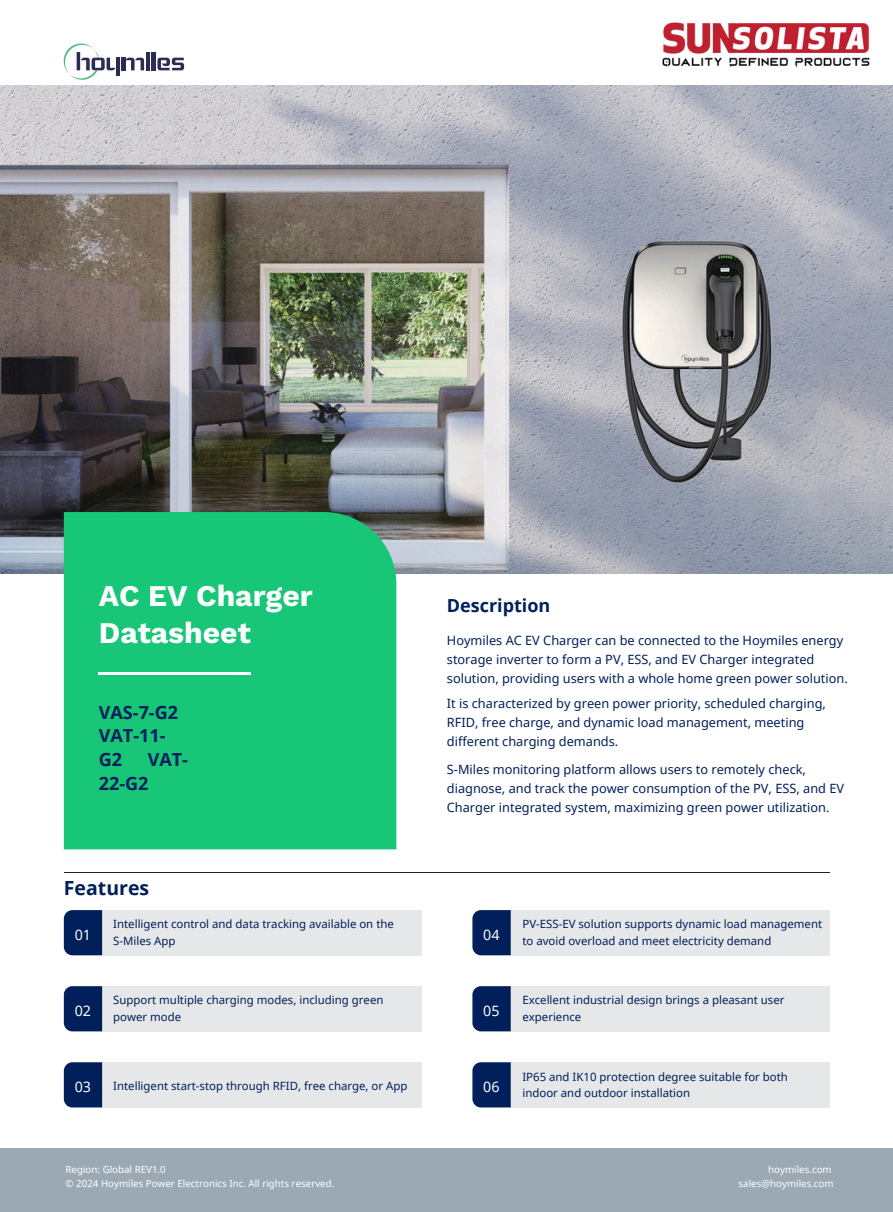
<style>
.page{position:relative;width:893px;height:1212px;background:#fff}
.page>*{position:absolute;margin:0;border:0;box-sizing:border-box;transform-origin:0 0}
.t1{font:700 30px "Work Sans";color:#fff}
.t2{font:700 19.5px "Noto Sans";color:#001f5b}
.t3{font:700 18px/23.7px "Noto Sans";color:#001f5b}
.t4{font:14.25px "Noto Sans";color:#fff}
.t5{font:12.75px/19.2px "Noto Sans";color:#001f5b}
.t6{font:11.4px/16.8px "Noto Sans";color:#001f5b}
.t7{font:9.75px/14.7px "Noto Sans";color:#fff}
</style>
<div class="page">
<img style="left:0;top:85px;width:892px;height:488px">
<div style="left:64px;top:512px;width:332px;height:337px;background:#17c676"></div>
<hr style="left:99px;top:672px;width:152px;height:2px;background:#fff">
<div style="left:102px;top:910px;width:319px;height:45px;background:#e6e7e8"></div>
<div style="left:64px;top:910px;width:38px;height:45px;background:#001f5b"></div>
<div style="left:102px;top:986px;width:319px;height:45px;background:#e6e7e8"></div>
<div style="left:64px;top:986px;width:38px;height:45px;background:#001f5b"></div>
<div style="left:102px;top:1062px;width:319px;height:45px;background:#e6e7e8"></div>
<div style="left:64px;top:1062px;width:38px;height:45px;background:#001f5b"></div>
<hr style="left:152px;top:52px;width:3px;height:18px;background:#2b2c52">
<hr style="left:121px;top:58px;width:4px;height:12px;background:#2b2c52">
<svg style="left:125px;top:52px;width:25px;height:18px"></svg>
<hr style="left:116px;top:58px;width:4px;height:18px;background:#2b2c52">
<svg style="left:157px;top:58px;width:27px;height:12px"></svg>
<svg style="left:64px;top:43px;width:51px;height:37px"></svg>
<div style="left:0;top:1148px;width:892px;height:64px;background:#9ba9b5"></div>
<hr style="left:64px;top:872px;width:764px;height:1px;background:#231f20">
<div style="left:510px;top:910px;width:319px;height:45px;background:#e6e7e8"></div>
<div style="left:472px;top:910px;width:38px;height:45px;background:#001f5b"></div>
<div style="left:510px;top:986px;width:319px;height:45px;background:#e6e7e8"></div>
<div style="left:472px;top:986px;width:38px;height:45px;background:#001f5b"></div>
<div style="left:510px;top:1062px;width:319px;height:45px;background:#e6e7e8"></div>
<div style="left:472px;top:1062px;width:38px;height:45px;background:#001f5b"></div>
<img style="left:662px;top:22px;width:208px;height:46px">
<p class="t1" style="left:99px;top:578px;width:215px">AC EV Charger</p>
<p class="t1" style="left:99px;top:615px;width:153px">Datasheet</p>
<h4 class="t3" style="left:99px;top:700px;width:81px">VAS-7-G2<br>VAT-11-<br>G2</h4>
<h4 class="t3" style="left:99px;top:747px;width:91px;text-indent:49px">VAT-<br>22-G2</h4>
<h1 class="t2" style="left:64px;top:874px;width:87px">Features</h1>
<h5 class="t4" style="left:75px;top:924px;width:18px">01</h5>
<p class="t4" style="left:75px;top:1000px;width:18px">02</p>
<h5 class="t4" style="left:75px;top:1076px;width:18px">03</h5>
<p class="t6" style="left:113px;top:915px;width:282px">Intelligent control and data tracking available on the<br>S-Miles App</p>
<h5 class="t6" style="left:113px;top:991px;width:271px">Support multiple charging modes, including green power mode</h5>
<h5 class="t6" style="left:113px;top:1076px;width:295px">Intelligent start-stop through RFID, free charge, or App</h5>
<h3 class="t3" style="left:446px;top:593px;width:105px">Description</h3>
<p class="t5" style="left:446px;top:630px;width:402px">Hoymiles AC EV Charger can be connected to the Hoymiles energy storage inverter to form a PV, ESS, and EV Charger integrated solution, providing users with a whole home green power solution.</p>
<p class="t5" style="left:446px;top:693px;width:380px">It is characterized by green power priority, scheduled charging,<br>RFID, free charge, and dynamic load management, meeting different charging demands.</p>
<p class="t5" style="left:446px;top:759px;width:398px">S-Miles monitoring platform allows users to remotely check, diagnose, and track the power consumption of the PV, ESS, and EV</p>
<p class="t5" style="left:446px;top:798px;width:384px">Charger integrated system, maximizing green power utilization.</p>
<p class="t4" style="left:483px;top:924px;width:18px">04</p>
<h5 class="t4" style="left:483px;top:1000px;width:18px">05</h5>
<p class="t4" style="left:483px;top:1076px;width:18px">06</p>
<p class="t6" style="left:522px;top:915px;width:301px">PV-ESS-EV solution supports dynamic load management to avoid overload and meet electricity demand</p>
<p class="t6" style="left:522px;top:991px;width:263px">Excellent industrial design brings a pleasant user experience</p>
<h5 class="t6" style="left:522px;top:1067px;width:267px">IP65 and IK10 protection degree suitable for both indoor and outdoor installation</h5>
<h2 class="t7" style="left:65px;top:1161px;width:270px">Region: Global REV1.0<br>© 2024 Hoymiles Power Electronics Inc. All rights reserved.</h2>
<h3 class="t7" style="left:738px;top:1161px;width:96px;text-align:right">hoymiles.com sales@hoymiles.com</h3>
</div>
